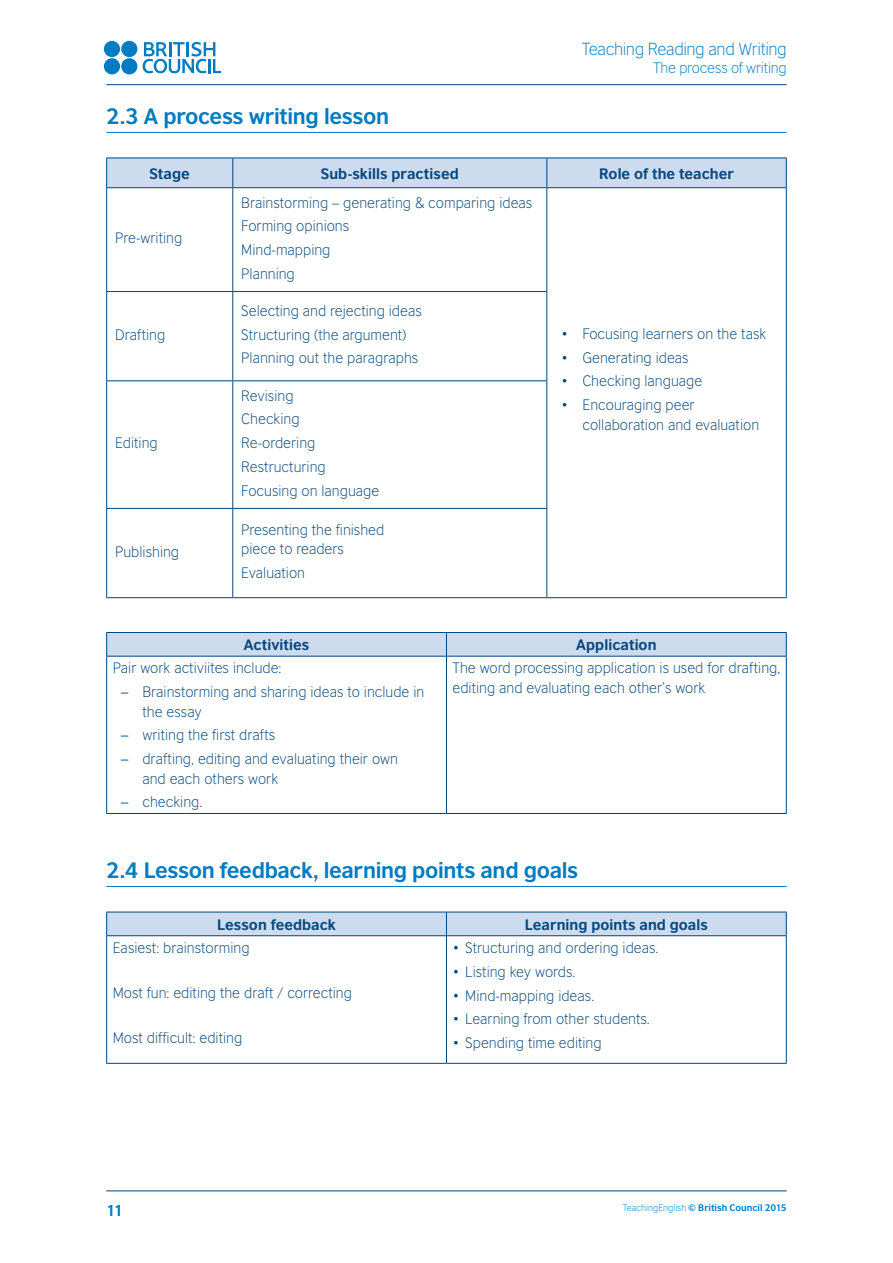
<style>
.page{position:relative;width:893px;height:1263px;background:#fff}
.page>*{position:absolute;margin:0;border:0;box-sizing:border-box;transform-origin:0 0}
._2_00_HEAD_B_14_17_4{font:700 21px "British Council Sans";letter-spacing:-.02em;color:#007cc2}
.t1{font:300 16.5px "British Council Sans";letter-spacing:-.02em;color:#007cc2}
.t2{font:700 15px "British Council Sans";color:#007cc2}
._6_01_BLUE_BODY_LIGH{font:300 14.25px/19.5px "British Council Sans";color:#00447b}
._6_00_BLUE_BOLD_9_5{font:700 14.25px "British Council Sans";letter-spacing:.005em;color:#00447b}
.t3{font:300 14.25px "British Council Sans";letter-spacing:-.015em;color:#007cc2}
.t4{font:700 9px "British Council Sans";letter-spacing:.005em;color:#007cc2}
.s1{font-family:"British Council Sans Gre";font-weight:400}
.s2{font-weight:300}
</style>
<div class="page">
<hr style="left:106px;top:132px;width:681px;height:1px;background:#007cc2">
<hr style="left:106px;top:886px;width:681px;height:1px;background:#007cc2">
<svg style="left:107px;top:188px;width:679px;height:409px"></svg>
<hr style="left:546px;top:188px;width:1px;height:103px;background:#00447b">
<hr style="left:786px;top:188px;width:1px;height:103px;background:#00447b">
<hr style="left:546px;top:292px;width:1px;height:88px;background:#00447b">
<hr style="left:786px;top:291px;width:1px;height:90px;background:#00447b">
<hr style="left:546px;top:381px;width:1px;height:127px;background:#00447b">
<hr style="left:786px;top:381px;width:1px;height:127px;background:#00447b">
<hr style="left:546px;top:509px;width:1px;height:88px;background:#00447b">
<hr style="left:786px;top:508px;width:1px;height:89px;background:#00447b">
<hr style="left:547px;top:597px;width:240px;height:1px;background:#00447b">
<div style="left:106px;top:158px;width:681px;height:29px;background:#cddbef"></div>
<hr style="left:106px;top:187px;width:127px;height:1px;background:#00447b">
<hr style="left:106px;top:188px;width:1px;height:103px;background:#00447b">
<hr style="left:233px;top:187px;width:314px;height:1px;background:#00447b">
<hr style="left:232px;top:188px;width:1px;height:103px;background:#00447b">
<hr style="left:547px;top:187px;width:240px;height:1px;background:#00447b">
<hr style="left:106px;top:291px;width:127px;height:1px;background:#00447b">
<hr style="left:106px;top:292px;width:1px;height:88px;background:#00447b">
<hr style="left:233px;top:291px;width:314px;height:1px;background:#00447b">
<hr style="left:232px;top:292px;width:1px;height:88px;background:#00447b">
<hr style="left:106px;top:380px;width:127px;height:1px;background:#00447b">
<hr style="left:106px;top:381px;width:1px;height:127px;background:#00447b">
<hr style="left:233px;top:380px;width:314px;height:1px;background:#00447b">
<hr style="left:232px;top:381px;width:1px;height:127px;background:#00447b">
<hr style="left:106px;top:508px;width:127px;height:1px;background:#00447b">
<hr style="left:106px;top:509px;width:1px;height:88px;background:#00447b">
<hr style="left:233px;top:508px;width:314px;height:1px;background:#00447b">
<hr style="left:232px;top:509px;width:1px;height:88px;background:#00447b">
<hr style="left:106px;top:597px;width:127px;height:1px;background:#00447b">
<hr style="left:233px;top:597px;width:314px;height:1px;background:#00447b">
<svg style="left:106px;top:632px;width:681px;height:24px;background:#c1d2e8"></svg>
<hr style="left:106px;top:656px;width:340px;height:1px;background:#00447b">
<hr style="left:106px;top:656px;width:1px;height:157px;background:#00447b">
<hr style="left:446px;top:656px;width:341px;height:1px;background:#00447b">
<hr style="left:446px;top:656px;width:1px;height:157px;background:#00447b">
<hr style="left:786px;top:656px;width:1px;height:157px;background:#00447b">
<hr style="left:106px;top:813px;width:340px;height:1px;background:#00447b">
<hr style="left:446px;top:813px;width:341px;height:1px;background:#00447b">
<svg style="left:107px;top:936px;width:679px;height:127px"></svg>
<div style="left:106px;top:912px;width:681px;height:23px;background:#cddbef"></div>
<hr style="left:106px;top:935px;width:340px;height:1px;background:#00447b">
<hr style="left:106px;top:936px;width:1px;height:127px;background:#00447b">
<hr style="left:446px;top:935px;width:341px;height:1px;background:#00447b">
<hr style="left:446px;top:936px;width:1px;height:127px;background:#00447b">
<hr style="left:786px;top:936px;width:1px;height:127px;background:#00447b">
<hr style="left:106px;top:1063px;width:340px;height:1px;background:#00447b">
<hr style="left:446px;top:1063px;width:341px;height:1px;background:#00447b">
<hr style="left:106px;top:84px;width:681px;height:1px;background:#00447b">
<hr style="left:106px;top:1190px;width:681px;height:1px;background:#00447b">
<svg style="left:143px;top:42px;width:78px;height:31px"></svg>
<div style="left:104px;top:41px;width:16px;height:16px;background:#007cc2;border-radius:50%"></div>
<div style="left:121px;top:41px;width:16px;height:16px;background:#007cc2;border-radius:50%"></div>
<div style="left:104px;top:58px;width:16px;height:16px;background:#007cc2;border-radius:50%"></div>
<div style="left:121px;top:58px;width:16px;height:16px;background:#007cc2;border-radius:50%"></div>
<p class="_2_00_HEAD_B_14_17_4" style="left:106px;top:103px;width:284px">2.3 A process writing lesson</p>
<p class="t1" style="left:582px;top:40px;width:206px">Teaching Reading and Writing</p>
<p class="t3" style="left:653px;top:60px;width:135px">The process of writing</p>
<p class="_6_00_BLUE_BOLD_9_5" style="left:150px;top:164px;width:42px">Stage</p>
<p class="_6_00_BLUE_BOLD_9_5" style="left:321px;top:164px;width:139px">Sub-skills practised</p>
<p class="_6_00_BLUE_BOLD_9_5" style="left:599px;top:164px;width:136px">Role of the teacher</p>
<p class="_6_01_BLUE_BODY_LIGH" style="left:115px;top:228px;width:69px">Pre-writing</p>
<p class="_6_01_BLUE_BODY_LIGH" style="left:115px;top:325px;width:52px">Drafting</p>
<p class="_6_01_BLUE_BODY_LIGH" style="left:115px;top:433px;width:44px">Editing</p>
<p class="_6_01_BLUE_BODY_LIGH" style="left:115px;top:542px;width:65px">Publishing</p>
<p class="_6_01_BLUE_BODY_LIGH" style="left:241px;top:193px;width:293px">Brainstorming – generating &amp; comparing ideas</p>
<p class="_6_01_BLUE_BODY_LIGH" style="left:241px;top:216px;width:109px">Forming opinions</p>
<p class="_6_01_BLUE_BODY_LIGH" style="left:241px;top:240px;width:91px">Mind-mapping</p>
<p class="_6_01_BLUE_BODY_LIGH" style="left:241px;top:264px;width:55px">Planning</p>
<p class="_6_01_BLUE_BODY_LIGH" style="left:241px;top:301px;width:182px">Selecting and rejecting ideas</p>
<p class="_6_01_BLUE_BODY_LIGH" style="left:241px;top:325px;width:167px">Structuring (the argument)</p>
<p class="_6_01_BLUE_BODY_LIGH" style="left:241px;top:348px;width:179px">Planning out the paragraphs</p>
<p class="_6_01_BLUE_BODY_LIGH" style="left:241px;top:386px;width:54px">Revising</p>
<p class="_6_01_BLUE_BODY_LIGH" style="left:241px;top:409px;width:60px">Checking</p>
<p class="_6_01_BLUE_BODY_LIGH" style="left:241px;top:433px;width:76px">Re-ordering</p>
<p class="_6_01_BLUE_BODY_LIGH" style="left:241px;top:457px;width:86px">Restructuring</p>
<p class="_6_01_BLUE_BODY_LIGH" style="left:241px;top:481px;width:139px">Focusing on language</p>
<p class="_6_01_BLUE_BODY_LIGH" style="left:241px;top:520px;width:145px">Presenting the finished piece to readers</p>
<p class="_6_01_BLUE_BODY_LIGH" style="left:241px;top:563px;width:65px">Evaluation</p>
<p class="_6_01_BLUE_BODY_LIGH" style="left:561px;top:324px;width:207px">• Focusing learners on the task</p>
<p class="_6_01_BLUE_BODY_LIGH" style="left:561px;top:348px;width:129px">• Generating ideas</p>
<p class="_6_01_BLUE_BODY_LIGH" style="left:561px;top:372px;width:143px">• Checking language</p>
<p class="_6_01_BLUE_BODY_LIGH" style="left:582px;top:395px;width:178px;text-indent:-21px">• Encouraging peer collaboration and evaluation</p>
<p class="_6_00_BLUE_BOLD_9_5" style="left:244px;top:636px;width:67px">Activities</p>
<p class="_6_00_BLUE_BOLD_9_5" style="left:576px;top:636px;width:82px">Application</p>
<p class="_6_01_BLUE_BODY_LIGH" style="left:113px;top:658px;width:170px">Pair work activiites include:</p>
<p class="_6_01_BLUE_BODY_LIGH" style="left:142px;top:682px;width:283px;text-indent:-21px"><span class="s1">–</span> Brainstorming and sharing ideas to include in the essay</p>
<p class="_6_01_BLUE_BODY_LIGH" style="left:121px;top:725px;width:156px"><span class="s1">–</span> writing the first drafts</p>
<p class="_6_01_BLUE_BODY_LIGH" style="left:142px;top:749px;width:257px;text-indent:-21px"><span class="s1">–</span> drafting, editing and evaluating their own and each others work</p>
<p class="_6_01_BLUE_BODY_LIGH" style="left:121px;top:792px;width:83px"><span class="s1">–</span> checking.</p>
<p class="_6_01_BLUE_BODY_LIGH" style="left:452px;top:658px;width:329px">The word processing application is used for drafting, editing and evaluating each other’s work</p>
<p class="_2_00_HEAD_B_14_17_4" style="left:106px;top:857px;width:473px">2.4 Lesson feedback, learning points and goals</p>
<p class="_6_00_BLUE_BOLD_9_5" style="left:217px;top:915px;width:120px">Lesson feedback</p>
<p class="_6_00_BLUE_BOLD_9_5" style="left:525px;top:915px;width:184px">Learning points and goals</p>
<p class="_6_01_BLUE_BODY_LIGH" style="left:113px;top:938px;width:138px">Easiest: brainstorming</p>
<p class="_6_01_BLUE_BODY_LIGH" style="left:113px;top:983px;width:241px">Most fun: editing the draft / correcting</p>
<p class="_6_01_BLUE_BODY_LIGH" style="left:113px;top:1028px;width:131px">Most difficult: editing</p>
<p class="_6_01_BLUE_BODY_LIGH" style="left:452px;top:938px;width:208px">• Structuring and ordering ideas.</p>
<p class="_6_01_BLUE_BODY_LIGH" style="left:452px;top:962px;width:125px">• Listing key words.</p>
<p class="_6_01_BLUE_BODY_LIGH" style="left:452px;top:985px;width:143px">• Mind-mapping ideas.</p>
<p class="_6_01_BLUE_BODY_LIGH" style="left:452px;top:1009px;width:199px">• Learning from other students.</p>
<p class="_6_01_BLUE_BODY_LIGH" style="left:452px;top:1033px;width:151px">• Spending time editing</p>
<p class="t2" style="left:106px;top:1201px;width:19px">11</p>
<p class="t4" style="left:623px;top:1202px;width:165px"><span class="s2">TeachingEnglish</span> © British Council 2015</p>
</div>
